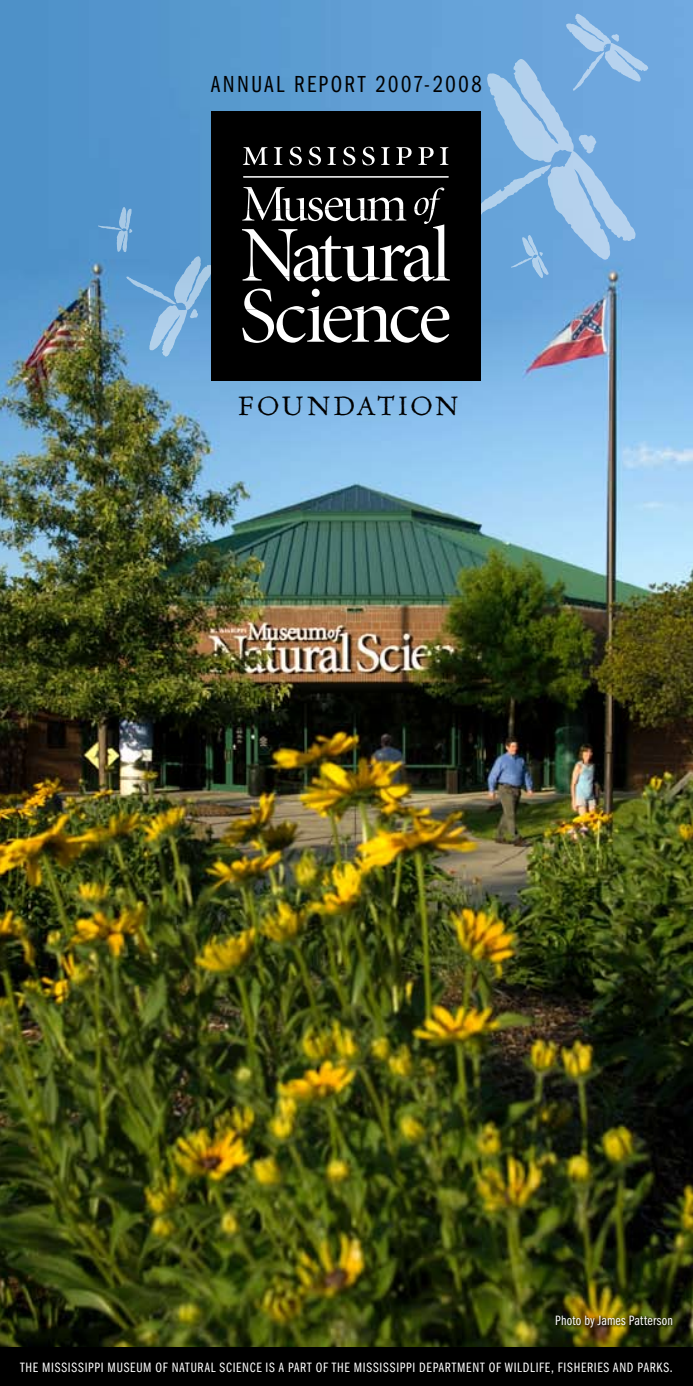
<style>
.page{position:relative;width:693px;height:1386px;background:#fff}
.page>*{position:absolute;margin:0;border:0;box-sizing:border-box;transform-origin:0 0}
.t1{font:26.25px "Old Claude LP Os F";letter-spacing:.085em;color:#000}
.t2{font:24.15px "ITC Franklin Gothic Std Bk Cp";letter-spacing:.105em;color:#000}
.t3{font:14px "Franklin Gothic Book Cmpr";letter-spacing:.055em;color:#fff}
.t4{font:14px "ITC Franklin Gothic Std Bk Cp";letter-spacing:.015em;color:#fff}
</style>
<div class="page">
<img style="left:0;top:0;width:693px;height:1348px">
<svg style="left:98px;top:207px;width:113px;height:152px;background:#669ece"></svg>
<div style="left:0;top:1348px;width:693px;height:38px;background:#000"></div>
<div style="left:211px;top:112px;width:270px;height:269px;background:#000"></div>
<svg style="left:242px;top:14px;width:406px;height:329px"></svg>
<svg style="left:555px;top:1314px;width:120px;height:16px;background:#464006"></svg>
<h2 class="t2" style="left:211px;top:71px;width:272px">ANNUAL REPORT 2007-2008</h2>
<h1 class="t1" style="left:238px;top:389px;width:222px">FOUNDATION</h1>
<p class="t4" style="left:555px;top:1313px;width:119px">Photo by James Patterson</p>
<p class="t3" style="left:20px;top:1360px;width:654px">THE MISSISSIPPI MUSEUM OF NATURAL SCIENCE IS A PART OF THE MISSISSIPPI DEPARTM ENT OF WILDLIFE, FISHERIES AND PARKS.</p>
</div>
